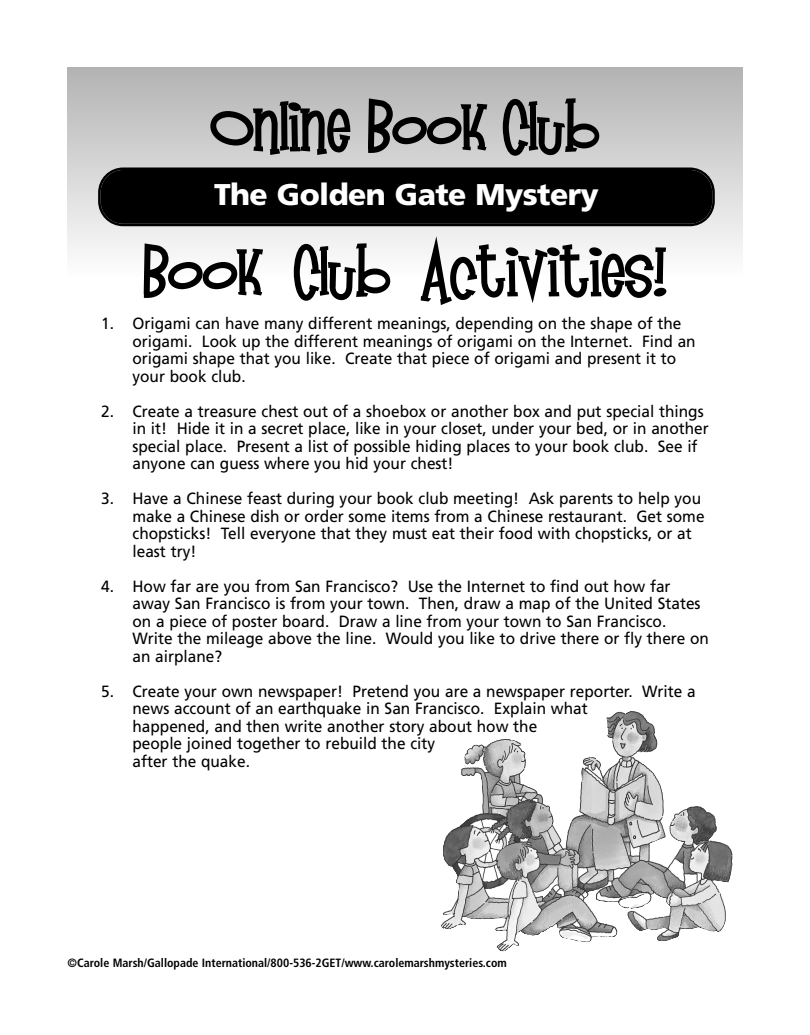
<style>
.page{position:relative;width:810px;height:1035px;background:#fff}
.page>*{position:absolute;margin:0;border:0;box-sizing:border-box;transform-origin:0 0}
.t1{font:60px "Mandingo";color:#000}
.t2{font:900 30px "Frutiger";letter-spacing:-.02em;color:#fff}
.t3{font:16.25px/17.5px "Frutiger";color:#000;scale:.95 1}
.t4{font:700 condensed 12px "Frutiger";color:#000}
</style>
<div class="page">
<img style="left:441px;top:711px;width:292px;height:216px">
<div style="left:68px;top:68px;width:674px;height:210px;background:linear-gradient(to bottom,#b3b3b3,#fcfcfc)"></div>
<div style="left:98px;top:168px;width:617px;height:58px;background:#000"></div>
<h1 class="t1" style="left:211px;top:84px;width:390px">Online Book Club</h1>
<h2 class="t2" style="left:214px;top:182px;width:386px">The Golden Gate Mystery</h2>
<h1 class="t1" style="left:144px;top:229px;width:524px">Book Club Activities!</h1>
<p class="t3" style="left:132px;top:316px;width:594px;text-indent:-31px">1. Origami can have many different meanings, depending on the shape of the origami. Look up the different meanings of origami on the Internet. Find an origami shape that you like. Create that piece of origami and present it to your book club.</p>
<p class="t3" style="left:132px;top:403px;width:608px;text-indent:-31px">2. Create a treasure chest out of a shoebox or another box and put special things in it! Hide it in a secret place, like in your closet, under your bed, or in another special place. Present a list of possible hiding places to your book club. See if anyone can guess where you hid your chest!</p>
<p class="t3" style="left:132px;top:491px;width:604px;text-indent:-31px">3. Have a Chinese feast during your book club meeting! Ask parents to help you make a Chinese dish or order some items from a Chinese restaurant. Get some chopsticks! Tell everyone that they must eat their food with chopsticks, or at least try!</p>
<p class="t3" style="left:132px;top:578px;width:608px;text-indent:-31px">4. How far are you from San Francisco? Use the Internet to find out how far away San Francisco is from your town. Then, draw a map of the United States on a piece of poster board. Draw a line from your town to San Francisco.<br>Write the mileage above the line. Would you like to drive there or fly there on an airplane?</p>
<p class="t3" style="left:132px;top:683px;width:594px;text-indent:-31px">5. Create your own newspaper! Pretend you are a newspaper reporter. Write a news account of an earthquake in San Francisco. Explain what<br>happened, and then write another story about how the<br>people joined together to rebuild the city<br>after the quake.</p>
<p class="t4" style="left:68px;top:958px;width:441px">©Carole Marsh/Gallopade International/800-536-2GET/www.carolemarshmysteries.com</p>
</div>
